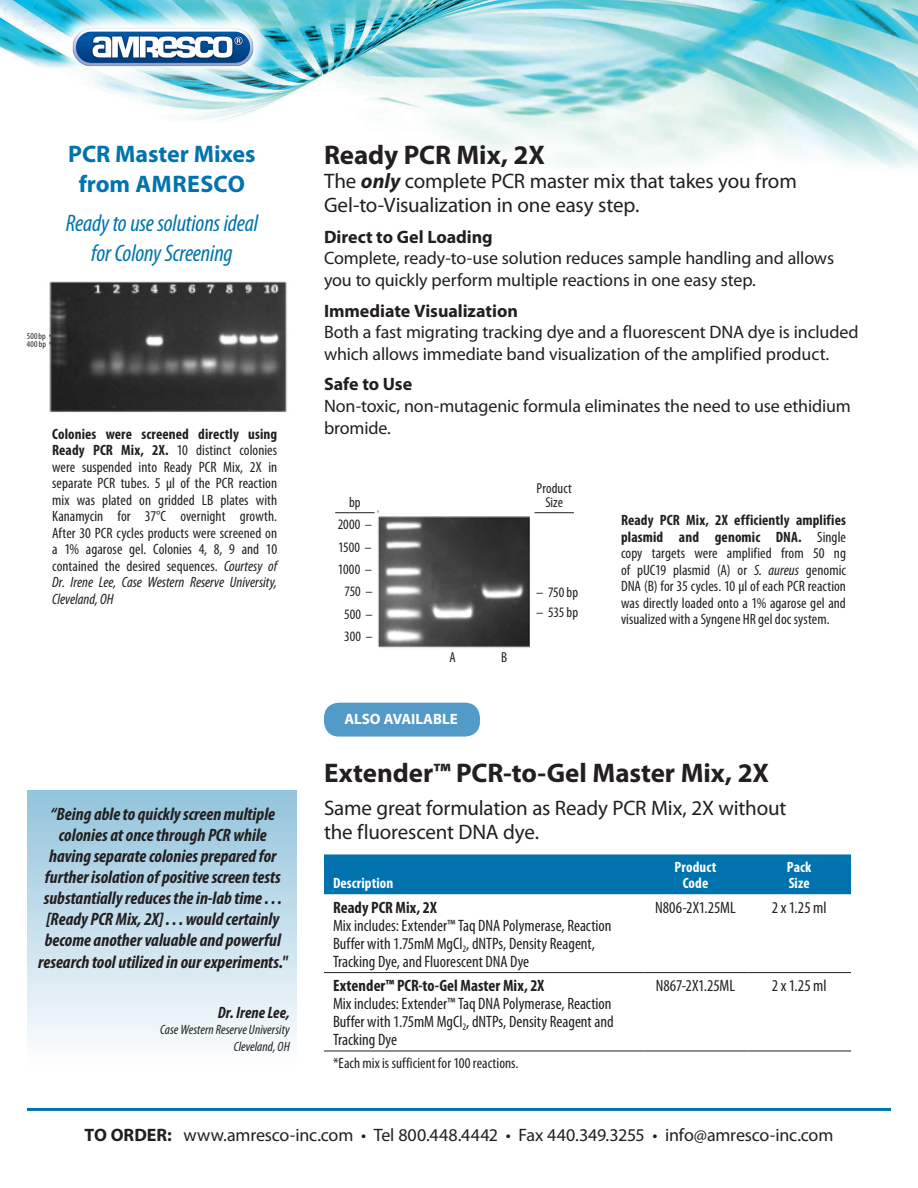
<style>
.page{position:relative;width:918px;height:1188px;background:#fff}
.page>*{position:absolute;margin:0;border:0;box-sizing:border-box;transform-origin:0 0}
.Body_Subhead{font:700 27px "Myriad Pro";color:#231f20}
.Headline{font:700 27px "Myriad Pro";letter-spacing:-.005em;color:#231f20}
.Headline_Subhead{font:italic condensed 24px/30px "Myriad Pro";letter-spacing:-.01em;color:#0073ae;text-align:center}
.Headline_Subhead-2{font:700 24px/30px "Myriad Pro";color:#0073ae;text-align:center}
.Headline-2{font:21px/24px "Myriad Pro";letter-spacing:-.01em;color:#231f20}
.Body_Subhead-2{font:21px/24px "Myriad Pro";letter-spacing:-.01em;color:#231f20}
.Body_Subhead-3{font:18px/21.6px "Myriad Pro";letter-spacing:-.01em;color:#231f20}
.Headline_Subhead-3{font:italic 700 condensed 18px/21.1px "Myriad Pro";color:#231f20;text-align:center}
.Chart_Body{font:condensed 16.5px/18px "Myriad Pro";color:#231f20}
.Chart_Body-2{font:700 condensed 16.5px "Myriad Pro";letter-spacing:.005em;color:#231f20}
.Headline_Subhead-4{font:italic 700 condensed 16.5px "Myriad Pro";letter-spacing:.005em;color:#231f20}
.Chart_Body-3{font:condensed 15px/16.5px "Myriad Pro";letter-spacing:.005em;color:#231f20;text-align:justify}
.Chart_Column_Head{font:700 condensed 15px/16.5px "Myriad Pro";letter-spacing:.005em;color:#fff}
.t1{font:700 15px "Myriad Pro";color:#fff}
.Chart_Body-4{font:condensed 14.4px/14.4px "Myriad Pro";letter-spacing:.005em;color:#231f20;text-align:center}
.Headline_Subhead-5{font:italic condensed 13.5px "Myriad Pro";letter-spacing:.005em;color:#231f20}
.Chart_Body-5{font:condensed 8.85px "Myriad Pro";letter-spacing:.015em;color:#231f20}
.s1{font-weight:700}
.s2{font-style:italic}
.s3{font-weight:700;font-style:italic}
</style>
<div class="page">
<img style="left:0;top:0;width:918px;height:168px">
<div style="left:324px;top:854px;width:527px;height:40px;background:#0073ae"></div>
<hr style="left:324px;top:972px;width:320px;height:1px;background:#231f20">
<hr style="left:644px;top:972px;width:103px;height:1px;background:#231f20">
<hr style="left:747px;top:972px;width:104px;height:1px;background:#231f20">
<hr style="left:324px;top:1051px;width:320px;height:1px;background:#231f20">
<hr style="left:644px;top:1051px;width:103px;height:1px;background:#231f20">
<hr style="left:747px;top:1051px;width:104px;height:1px;background:#231f20">
<div style="left:27px;top:790px;width:270px;height:288px;background:linear-gradient(to bottom,#92c3dc,#fff)"></div>
<img style="left:49px;top:281px;width:238px;height:131px">
<img style="left:377px;top:510px;width:153px;height:138px">
<div style="left:511px;top:480px;width:63px;height:36px;background:#fff"></div>
<hr style="left:335px;top:512px;width:40px;height:1px;background:#231f20">
<hr style="left:534px;top:512px;width:40px;height:1px;background:#231f20">
<div style="left:324px;top:703px;width:156px;height:34px;background:#529ac8;border-radius:15px"></div>
<svg style="left:52px;top:7px;width:223px;height:80px;background:#6cc9da"></svg>
<img style="left:60px;top:13px;width:208px;height:74px">
<hr style="left:27px;top:1108px;width:864px;height:3px;background:#0073ae">
<p class="Headline_Subhead-2" style="left:68px;top:138px;width:189px">PCR Master Mixes from AMRESCO</p>
<p class="Headline_Subhead" style="left:66px;top:208px;width:194px">Ready to use solutions ideal for Colony Screening</p>
<p class="Chart_Body-5" style="left:27px;top:331px;width:20px">500 bp</p>
<p class="Chart_Body-5" style="left:27px;top:339px;width:21px">400 bp</p>
<p class="Chart_Body-3" style="left:52px;top:425px;width:227px"><span class="s1">Colonies were screened directly using Ready PCR Mix, 2X.</span> 10 distinct colonies were suspended into Ready PCR Mix, 2X in separate PCR tubes. 5 μl of the PCR reaction mix was plated on gridded LB plates with Kanamycin for 37°C overnight growth.<br>After 30 PCR cycles products were screened on a 1% agarose gel. Colonies 4, 8, 9 and 10 contained the desired sequences. <span class="s2">Courtesy of Dr. Irene Lee, Case Western Reserve University, Cleveland, OH</span></p>
<p class="Headline_Subhead-3" style="left:38px;top:803px;width:251px">“Being able to quickly screen multiple colonies at once through PCR while having separate colonies prepared for further isolation of positive screen tests substantially reduces the in-lab time . . . [Ready PCR Mix, 2X] . . . would certainly become another valuable and powerful research tool utilized in our experiments."</p>
<p class="Headline_Subhead-4" style="left:218px;top:1002px;width:73px">Dr. Irene Lee,</p>
<p class="Headline_Subhead-5" style="left:160px;top:1022px;width:131px">Case Western Reserve University</p>
<p class="Headline_Subhead-5" style="left:234px;top:1038px;width:57px">Cleveland, OH</p>
<p class="Headline" style="left:324px;top:138px;width:222px">Ready PCR Mix, 2X</p>
<p class="Headline-2" style="left:324px;top:169px;width:474px">The <span class="s3">only</span> complete PCR master mix that takes you from<br>Gel-to-Visualization in one easy step.</p>
<p class="Body_Subhead-3" style="left:324px;top:226px;width:512px"><span class="s1">Direct to Gel Loading<br></span>Complete, ready-to-use solution reduces sample handling and allows you to quickly perform multiple reactions in one easy step.</p>
<p class="Body_Subhead-3" style="left:324px;top:300px;width:536px"><span class="s1">Immediate Visualization<br></span>Both a fast migrating tracking dye and a fluorescent DNA dye is included which allows immediate band visualization of the amplified product.</p>
<p class="Body_Subhead-3" style="left:324px;top:373px;width:528px"><span class="s1">Safe to Use<br></span>Non-toxic, non-mutagenic formula eliminates the need to use ethidium bromide.</p>
<p class="Chart_Body-4" style="left:349px;top:495px;width:13px">bp</p>
<p class="Chart_Body-4" style="left:338px;top:517px;width:36px">2000 –</p>
<p class="Chart_Body-4" style="left:338px;top:540px;width:35px">1500 –</p>
<p class="Chart_Body-4" style="left:338px;top:562px;width:36px">1000 –</p>
<p class="Chart_Body-4" style="left:344px;top:584px;width:30px">750 –</p>
<p class="Chart_Body-4" style="left:344px;top:607px;width:30px">500 –</p>
<p class="Chart_Body-4" style="left:344px;top:629px;width:30px">300 –</p>
<p class="Chart_Body-4" style="left:450px;top:649px;width:8px">A</p>
<p class="Chart_Body-4" style="left:501px;top:649px;width:8px">B</p>
<p class="t1" style="left:344px;top:709px;width:115px">ALSO AVAILABLE</p>
<p class="Chart_Body-4" style="left:537px;top:481px;width:37px">Product<br>Size</p>
<p class="Chart_Body-4" style="left:536px;top:585px;width:44px">– 750 bp</p>
<p class="Chart_Body-4" style="left:536px;top:604px;width:43px">– 535 bp</p>
<p class="Chart_Body-3" style="left:621px;top:512px;width:227px"><span class="s1">Ready PCR Mix, 2X efficiently amplifies plasmid and genomic DNA.</span> Single copy targets were amplified from 50 ng of pUC19 plasmid (A) or <span class="s2">S. aureus</span> genomic DNA (B) for 35 cycles. 10 µl of each PCR reaction was directly loaded onto a 1% agarose gel and visualized with a Syngene HR gel doc system.</p>
<p class="Body_Subhead" style="left:324px;top:756px;width:447px">Extender™ PCR-to-Gel Master Mix, 2X</p>
<p class="Body_Subhead-2" style="left:324px;top:796px;width:464px">Same great formulation as Ready PCR Mix, 2X without the fluorescent DNA dye.</p>
<p class="Chart_Column_Head" style="left:333px;top:875px;width:62px">Description</p>
<p class="Chart_Column_Head" style="left:675px;top:858px;width:43px">Product</p>
<p class="Chart_Column_Head" style="left:683px;top:875px;width:27px">Code</p>
<p class="Chart_Column_Head" style="left:787px;top:858px;width:26px">Pack<br>Size</p>
<p class="Chart_Body-2" style="left:333px;top:897px;width:105px">Ready PCR Mix, 2X</p>
<p class="Chart_Body" style="left:333px;top:916px;width:280px">Mix includes: Extender™ Taq DNA Polymerase, Reaction<br>Buffer with 1.75mM MgCl<sub>2</sub>, dNTPs, Density Reagent,<br>Tracking Dye, and Fluorescent DNA Dye</p>
<p class="Chart_Body-2" style="left:333px;top:975px;width:213px">Extender™ PCR-to-Gel Master Mix, 2X</p>
<p class="Chart_Body" style="left:333px;top:994px;width:282px">Mix includes: Extender™ Taq DNA Polymerase, Reaction<br>Buffer with 1.75mM MgCl<sub>2</sub>, dNTPs, Density Reagent and<br>Tracking Dye</p>
<p class="Chart_Body-3" style="left:333px;top:1055px;width:187px">*Each mix is sufficient for 100 reactions.</p>
<p class="Chart_Body" style="left:655px;top:898px;width:82px">N806-2X1.25ML</p>
<p class="Chart_Body" style="left:772px;top:898px;width:56px">2 x 1.25 ml</p>
<p class="Chart_Body" style="left:656px;top:976px;width:81px">N867-2X1.25ML</p>
<p class="Chart_Body" style="left:772px;top:976px;width:56px">2 x 1.25 ml</p>
<p class="Body_Subhead-3" style="left:85px;top:1124px;width:750px"><span class="s1">TO ORDER:</span> www.amresco-inc.com • Tel 800.448.4442 • Fax 440.349.3255 • info@amresco-inc.com</p>
</div>
